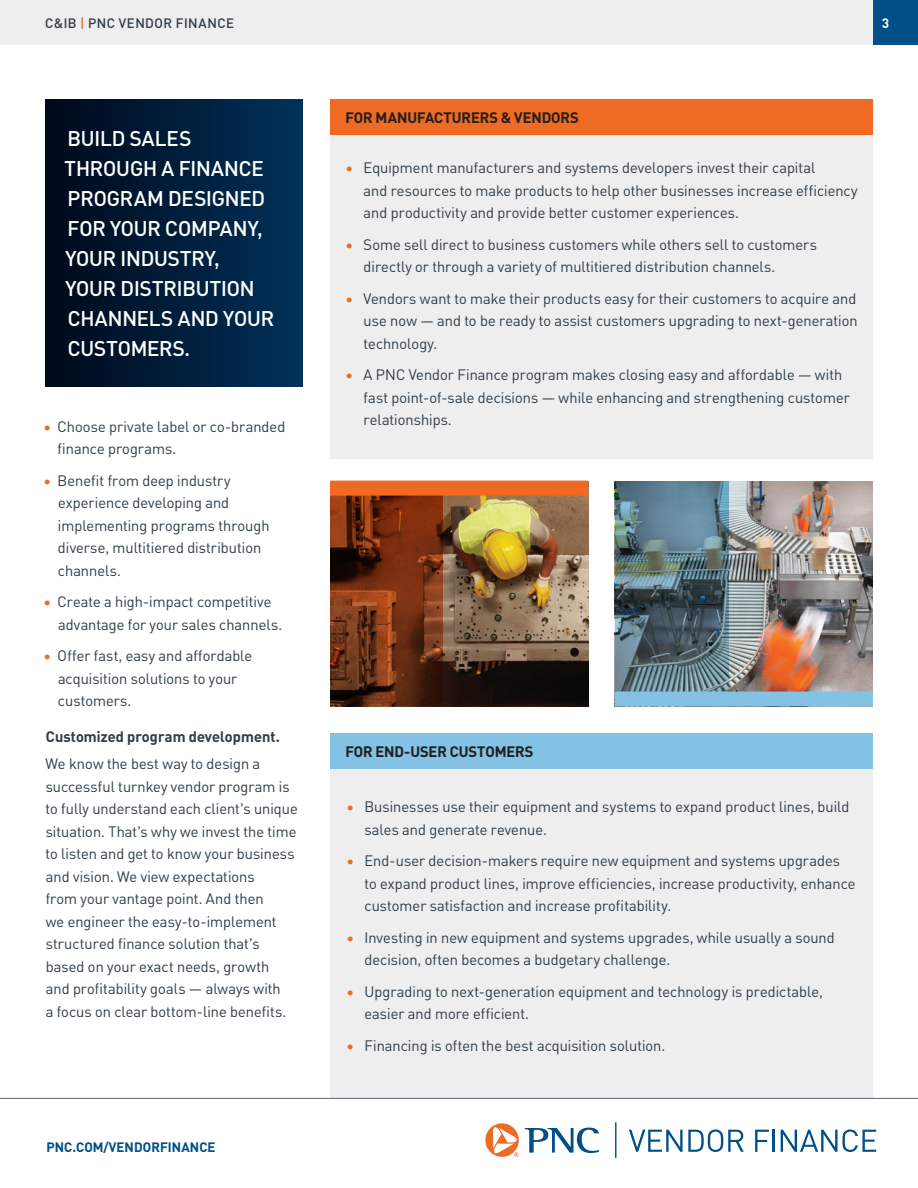
<style>
.page{position:relative;width:918px;height:1188px;background:#fff}
.page>*{position:absolute;margin:0;border:0;box-sizing:border-box;transform-origin:0 0}
.t1{font:500 21px/30px "PNC Brand";letter-spacing:-.005em;color:#fff}
.t2{font:15px/22.5px "PNC Brand";letter-spacing:.005em;color:#303e48}
.t3{font:700 15px "PNC Brand";letter-spacing:-.005em;color:#231f20}
.t4{font:700 15px "PNC Brand";letter-spacing:.005em;color:#303e48}
.t5{font:500 13.5px "PNC Brand";letter-spacing:.04em;color:#303e48}
.t6{font:700 13.5px "PNC Brand";letter-spacing:.01em;color:#004f87}
.t7{font:700 13.5px "PNC Brand";color:#fff}
.s1{color:#ef6a22}
</style>
<div class="page">
<div style="left:330px;top:770px;width:543px;height:328px;background:#eeeeef"></div>
<div style="left:330px;top:135px;width:543px;height:324px;background:#eeeeef"></div>
<div style="left:0;top:0;width:873px;height:45px;background:#eeeeef"></div>
<div style="left:873px;top:0;width:45px;height:45px;background:#004f87"></div>
<hr style="left:0;top:1098px;width:918px;height:1px;background:#5a6671">
<div style="left:330px;top:99px;width:543px;height:36px;background:#ef6a22"></div>
<svg style="left:629px;top:1129px;width:115px;height:23px"></svg>
<svg style="left:755px;top:1130px;width:14px;height:22px"></svg>
<hr style="left:773px;top:1130px;width:2px;height:22px;background:#004f87">
<svg style="left:781px;top:1129px;width:95px;height:23px"></svg>
<svg style="left:485px;top:1123px;width:34px;height:34px"></svg>
<svg style="left:525px;top:1128px;width:74px;height:25px"></svg>
<hr style="left:615px;top:1122px;width:1px;height:36px;background:#004f87">
<div style="left:45px;top:99px;width:258px;height:288px;background:linear-gradient(to right,#00091a,#003159)"></div>
<img style="left:443px;top:496px;width:145px;height:210px">
<svg style="left:330px;top:496px;width:113px;height:210px;background:#6b2e13"></svg>
<div style="left:330px;top:734px;width:543px;height:36px;background:#83c2e4"></div>
<img style="left:729px;top:482px;width:144px;height:210px">
<svg style="left:615px;top:482px;width:114px;height:210px;background:#58717b"></svg>
<div style="left:330px;top:481px;width:258px;height:15px;background:#ef6a22"></div>
<div style="left:615px;top:692px;width:258px;height:15px;background:#83c2e4"></div>
<p class="t5" style="left:45px;top:14px;width:191px">C&amp;IB <span class="s1">|</span> PNC VENDOR FINANCE</p>
<p class="t7" style="left:882px;top:14px;width:8px">3</p>
<p class="t1" style="left:65px;top:122px;width:211px">BUILD SALES<br>THROUGH A FINANCE<br>PROGRAM DESIGNED<br>FOR YOUR COMPANY,<br>YOUR INDUSTRY,<br>YOUR DISTRIBUTION<br>CHANNELS AND YOUR<br>CUSTOMERS.</p>
<p class="t2" style="left:58px;top:415px;width:229px;text-indent:-14px"><span class="s1">•</span> Choose private label or co-branded finance programs.</p>
<p class="t2" style="left:58px;top:469px;width:213px;text-indent:-15px"><span class="s1">•</span> Benefit from deep industry experience developing and implementing programs through diverse, multitiered distribution channels.</p>
<p class="t2" style="left:58px;top:590px;width:226px;text-indent:-15px"><span class="s1">•</span> Create a high-impact competitive advantage for your sales channels.</p>
<p class="t2" style="left:58px;top:644px;width:196px;text-indent:-15px"><span class="s1">•</span> Offer fast, easy and affordable acquisition solutions to your customers.</p>
<h3 class="t4" style="left:46px;top:727px;width:236px">Customized program development.</h3>
<p class="t2" style="left:46px;top:752px;width:254px">We know the best way to design a successful turnkey vendor program is to fully understand each client’s unique situation. That’s why we invest the time to listen and get to know your business and vision. We view expectations<br>from your vantage point. And then<br>we engineer the easy-to-implement structured finance solution that’s based on your exact needs, growth<br>and profitability goals — always with<br>a focus on clear bottom-line benefits.</p>
<p class="t6" style="left:46px;top:1138px;width:171px">PNC.COM/VENDORFINANCE</p>
<h2 class="t3" style="left:345px;top:107px;width:235px">FOR MANUFACTURERS &amp; VENDORS</h2>
<p class="t2" style="left:364px;top:157px;width:496px;text-indent:-18px"><span class="s1">•</span> Equipment manufacturers and systems developers invest their capital<br>and resources to make products to help other businesses increase efficiency and productivity and provide better customer experiences.</p>
<p class="t2" style="left:364px;top:233px;width:455px;text-indent:-18px"><span class="s1">•</span> Some sell direct to business customers while others sell to customers directly or through a variety of multitiered distribution channels.</p>
<p class="t2" style="left:364px;top:287px;width:495px;text-align:justify;text-indent:-18px"><span class="s1">•</span> Vendors want to make their products easy for their customers to acquire and use now — and to be ready to assist customers upgrading to next-generation technology.</p>
<p class="t2" style="left:364px;top:364px;width:488px;text-indent:-18px"><span class="s1">•</span> A PNC Vendor Finance program makes closing easy and affordable — with fast point-of-sale decisions — while enhancing and strengthening customer relationships.</p>
<h2 class="t3" style="left:345px;top:742px;width:190px">FOR END-USER CUSTOMERS</h2>
<p class="t2" style="left:364px;top:796px;width:486px;text-indent:-18px"><span class="s1">•</span> Businesses use their equipment and systems to expand product lines, build sales and generate revenue.</p>
<p class="t2" style="left:364px;top:850px;width:493px;text-indent:-18px"><span class="s1">•</span> End-user decision-makers require new equipment and systems upgrades to expand product lines, improve efficiencies, increase productivity, enhance customer satisfaction and increase profitability.</p>
<p class="t2" style="left:364px;top:926px;width:472px;text-indent:-18px"><span class="s1">•</span> Investing in new equipment and systems upgrades, while usually a sound decision, often becomes a budgetary challenge.</p>
<p class="t2" style="left:364px;top:980px;width:460px;text-indent:-18px"><span class="s1">•</span> Upgrading to next-generation equipment and technology is predictable, easier and more efficient.</p>
<p class="t2" style="left:346px;top:1034px;width:320px"><span class="s1">•</span> Financing is often the best acquisition solution.</p>
</div>
